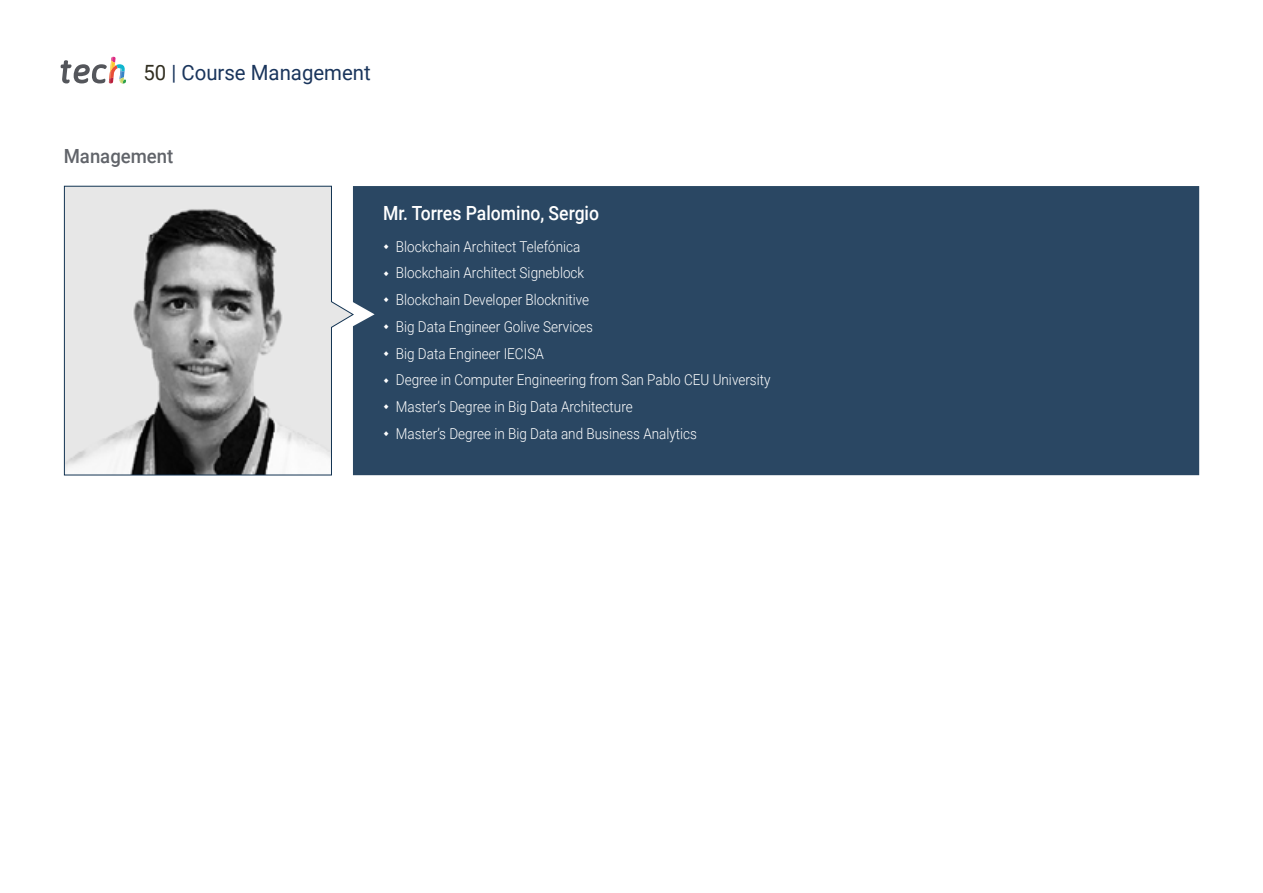
<style>
.page{position:relative;width:1263px;height:893px;background:#fff}
.page>*{position:absolute;margin:0;border:0;box-sizing:border-box;transform-origin:0 0}
.t1{font:21px "Roboto";color:#1a355c}
.t2{font:500 19.5px "Roboto";color:#fff;scale:.9 1}
.t3{font:500 19.5px "Roboto";color:#61646a;scale:.95 1}
.t4{font:300 15px/26.7px "Roboto";color:#fff;scale:.9 1}
.s1{color:#312e20}
</style>
<div class="page">
<svg style="left:61px;top:57px;width:65px;height:27px"></svg>
<div style="left:354px;top:186px;width:845px;height:289px;background:#2a4763"></div>
<svg style="left:64px;top:186px;width:290px;height:289px;background:#b5b6b7"></svg>
<svg style="left:384px;top:244px;width:4px;height:5px"></svg>
<svg style="left:384px;top:271px;width:4px;height:5px"></svg>
<svg style="left:384px;top:297px;width:4px;height:5px"></svg>
<svg style="left:384px;top:324px;width:4px;height:5px"></svg>
<svg style="left:384px;top:351px;width:4px;height:5px"></svg>
<svg style="left:384px;top:378px;width:4px;height:5px"></svg>
<svg style="left:384px;top:405px;width:4px;height:5px"></svg>
<svg style="left:384px;top:431px;width:4px;height:5px"></svg>
<h1 class="t1" style="left:144px;top:57px;width:229px"><span class="s1">50</span> | Course Management</h1>
<h2 class="t3" style="left:64px;top:143px;width:117px">Management</h2>
<h2 class="t2" style="left:383px;top:199px;width:241px">Mr. Torres Palomino, Sergio</h2>
<p class="t4" style="left:396px;top:232px;width:418px">Blockchain Architect Telefónica<br>Blockchain Architect Signeblock<br>Blockchain Developer Blocknitive<br>Big Data Engineer Golive Services<br>Big Data Engineer IECISA<br>Degree in Computer Engineering from San Pablo CEU University Master’s Degree in Big Data Architecture<br>Master’s Degree in Big Data and Business Analytics</p>
</div>
